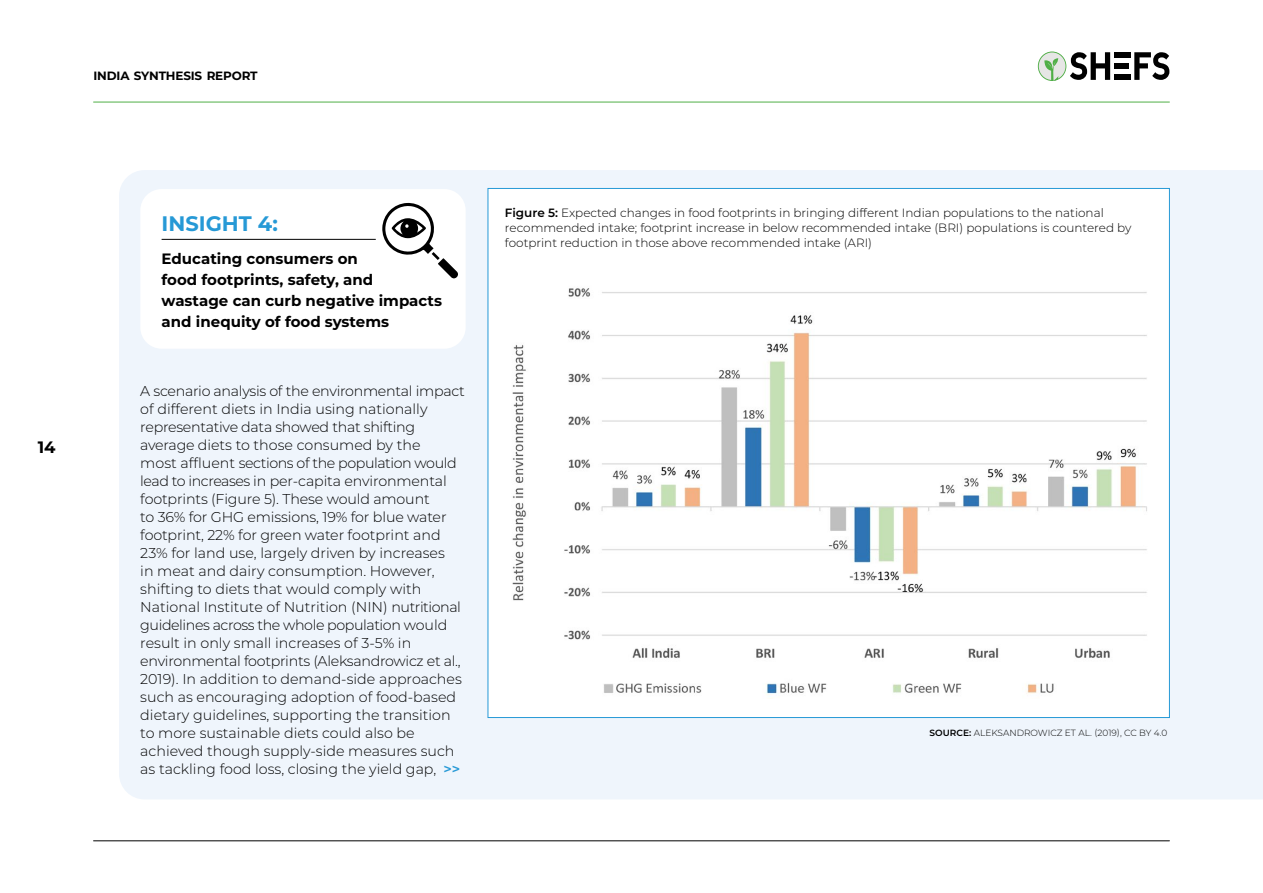
<style>
.page{position:relative;width:1263px;height:893px;background:#fff}
.page>*{position:absolute;margin:0;border:0;box-sizing:border-box;transform-origin:0 0}
.t1{font:700 21px "Montserrat";color:#2699d6}
.t2{font:700 16.5px "Montserrat";color:#000}
.t3{font:700 15px/21px "Montserrat";color:#000}
.t4{font:300 14.25px/18px "Montserrat";color:#000}
.t5{font:300 12px/15px "Montserrat";color:#000}
.t6{font:700 12px "Montserrat";letter-spacing:-.015em;color:#000}
.t7{font:300 9px "Montserrat";color:#000}
.s1{font-weight:600;color:#2699d6}
.s2{font-weight:600}
</style>
<div class="page">
<svg style="left:1134px;top:52px;width:35px;height:28px"></svg>
<div style="left:1114px;top:52px;width:17px;height:5px;background:#000"></div>
<div style="left:1114px;top:63px;width:15px;height:6px;background:#000"></div>
<div style="left:1114px;top:75px;width:17px;height:5px;background:#000"></div>
<svg style="left:1038px;top:52px;width:72px;height:29px"></svg>
<hr style="left:94px;top:102px;width:1075px;height:1px;background:#50af47">
<hr style="left:94px;top:840px;width:1075px;height:1px;background:#000">
<div style="left:119px;top:170px;width:1144px;height:629px;background:#eff5fc"></div>
<div style="left:140px;top:189px;width:326px;height:160px;background:#fff;border-radius:21px"></div>
<hr style="left:162px;top:239px;width:214px;height:1px;background:#000">
<svg style="left:382px;top:203px;width:76px;height:75px"></svg>
<div style="left:488px;top:188px;width:682px;height:530px;background:#fff;border:1px solid #2699d6"></div>
<img style="left:512px;top:288px;width:635px;height:407px">
<p class="t6" style="left:94px;top:67px;width:166px">INDIA SYNTHESIS REPORT</p>
<p class="t2" style="left:38px;top:435px;width:19px">14</p>
<h1 class="t1" style="left:162px;top:208px;width:118px">INSIGHT 4:</h1>
<p class="t3" style="left:162px;top:248px;width:282px">Educating consumers on<br>food footprints, safety, and wastage can curb negative impacts and inequity of food systems</p>
<p class="t4" style="left:140px;top:381px;width:326px">A scenario analysis of the environmental impact of different diets in India using nationally representative data showed that shifting average diets to those consumed by the<br>most affluent sections of the population would lead to increases in per-capita environmental footprints (Figure 5). These would amount<br>to 36% for GHG emissions, 19% for blue water footprint, 22% for green water footprint and 23% for land use, largely driven by increases<br>in meat and dairy consumption. However, shifting to diets that would comply with National Institute of Nutrition (NIN) nutritional guidelines across the whole population would result in only small increases of 3-5% in environmental footprints (Aleksandrowicz et al., 2019). In addition to demand-side approaches such as encouraging adoption of food-based dietary guidelines, supporting the transition to more sustainable diets could also be achieved though supply-side measures such as tackling food loss, closing the yield gap, <span class="s1">&gt;&gt;</span></p>
<p class="t5" style="left:505px;top:205px;width:628px"><span class="s2">Figure 5:</span> Expected changes in food footprints in bringing different Indian populations to the national recommended intake; footprint increase in below recommended intake (BRI) populations is countered by footprint reduction in those above recommended intake (ARI)</p>
<p class="t7" style="left:929px;top:726px;width:239px"><span class="s2">SOURCE:</span> ALEKSANDROWICZ ET AL. (2019), CC BY 4.0</p>
</div>
